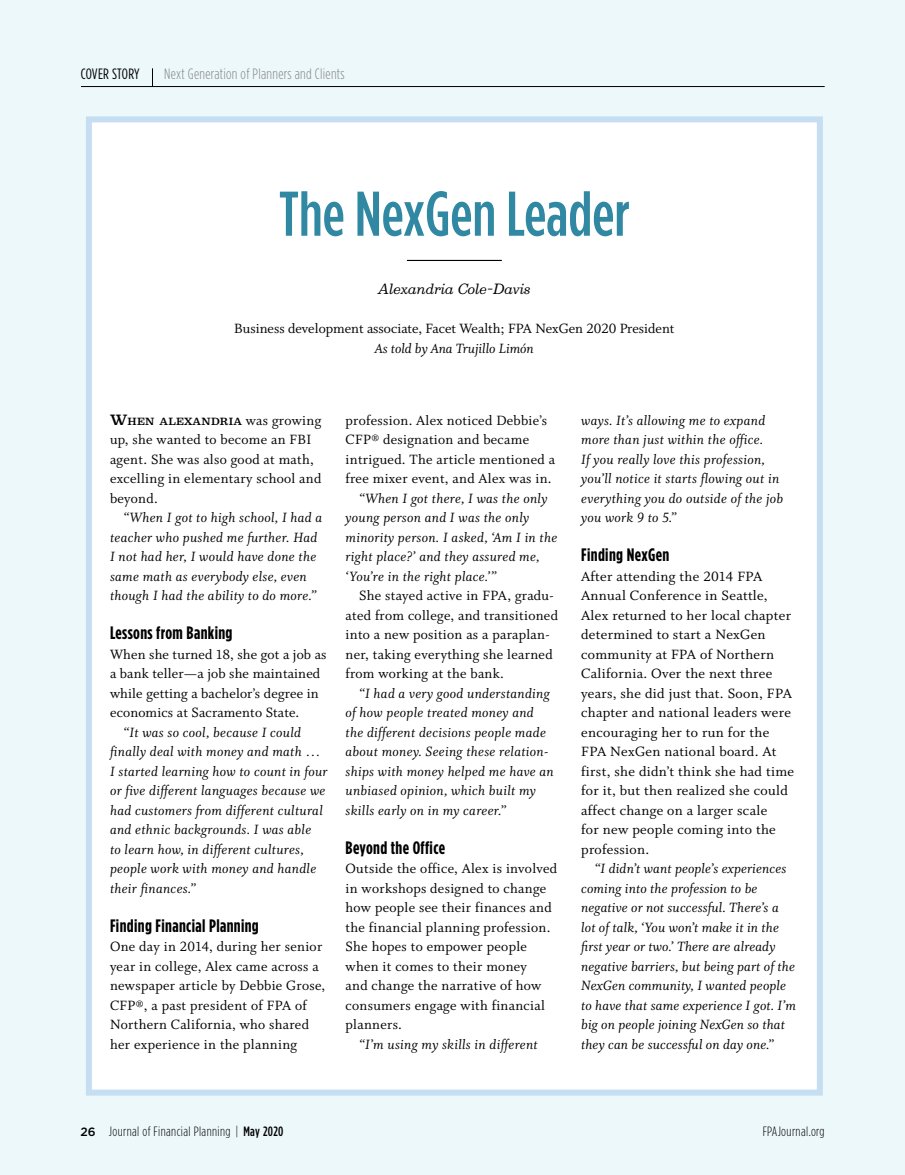
<style>
.page{position:relative;width:905px;height:1175px;background:#fff}
.page>*{position:absolute;margin:0;border:0;box-sizing:border-box;transform-origin:0 0}
.t1{font:500 63px "Gotham Condensed";color:#3088a3}
.t2{font:700 18px "Gotham Condensed";letter-spacing:.02em;color:#000}
.t3{font:15px/19.5px "Whitman Roman LF";letter-spacing:.02em;color:#000}
.t4{font:15px/19.5px "Whitman Italic LF";letter-spacing:.02em;color:#000}
.t5{font:15px "Whitman Roman LF";color:#000}
.t6{font:300 15px "Gotham Condensed";letter-spacing:.02em;color:#808285}
.t7{font:15px "Whitman Italic LF";color:#000}
.t8{font:15px "Gotham Condensed";letter-spacing:.005em;color:#000}
.t9{font:300 13.5px "Gotham Condensed";letter-spacing:.03em;color:#000}
.t10{font:italic 13.5px "Belizio";color:#000}
.t11{font:500 9.45px "Belizio";letter-spacing:.03em;color:#000}
.s1{font-size:13.5px}
.s2{font-family:"Whitman Roman LF";font-weight:400;font-size:15px}
.s3{font-family:"Gotham";font-weight:500;font-size:12px}
.s4{font-weight:500}
</style>
<div class="page">
<div style="left:0;top:0;width:904px;height:1174px;background:#edf8fb"></div>
<div style="left:86px;top:116px;width:736px;height:979px;background:#fff;border:6px solid #c6def2"></div>
<hr style="left:407px;top:260px;width:95px;height:1px;background:#000">
<hr style="left:81px;top:86px;width:743px;height:1px;background:#000">
<svg style="left:152px;top:68px;width:1px;height:18px"></svg>
<p class="t8" style="left:81px;top:65px;width:60px">COVER STORY</p>
<p class="t6" style="left:164px;top:65px;width:182px">Next Generation of Planners and Clients</p>
<h1 class="t1" style="left:279px;top:177px;width:352px">The NexGen Leader</h1>
<p class="t10" style="left:378px;top:281px;width:154px">Alexandria Cole-Davis</p>
<p class="t5" style="left:234px;top:320px;width:442px">Business development associate, Facet Wealth; FPA NexGen 2020 President</p>
<p class="t7" style="left:375px;top:340px;width:160px">As told by Ana Trujillo Limón</p>
<p class="t11" style="left:110px;top:415px;width:213px"><span class="s1">W</span>HEN ALEXANDRIA <span class="s2">was growing</span></p>
<p class="t3" style="left:110px;top:430px;width:213px">up, she wanted to become an FBI agent. She was also good at math, excelling in elementary school and beyond.</p>
<p class="t4" style="left:110px;top:508px;width:214px;text-indent:14px">“When I got to high school, I had a teacher who pushed me further. Had I not had her, I would have done the same math as everybody else, even though I had the ability to do more.”</p>
<p class="t2" style="left:110px;top:622px;width:124px">Lessons from Banking</p>
<p class="t3" style="left:110px;top:644px;width:218px">When she turned 18, she got a job as a bank teller—a job she maintained while getting a bachelor’s degree in economics at Sacramento State.</p>
<p class="t4" style="left:110px;top:723px;width:219px;text-indent:14px">“It was so cool, because I could finally deal with money and math … I started learning how to count in four or five different languages because we had customers from different cultural and ethnic backgrounds. I was able<br>to learn how, in different cultures, people work with money and handle their finances.”</p>
<p class="t2" style="left:110px;top:915px;width:150px">Finding Financial Planning</p>
<p class="t3" style="left:110px;top:937px;width:217px">One day in 2014, during her senior year in college, Alex came across a newspaper article by Debbie Grose,<br>CFP®, a past president of FPA of<br>Northern California, who shared her experience in the planning</p>
<p class="t3" style="left:345px;top:410px;width:211px">profession. Alex noticed Debbie’s CFP® designation and became intrigued. The article mentioned a free mixer event, and Alex was in.</p>
<p class="t4" style="left:345px;top:489px;width:213px;text-indent:14px">“When I got there, I was the only young person and I was the only minority person. I asked, ‘Am I in the right place?’ and they assured me, ‘You’re in the right place.’”</p>
<p class="t3" style="left:345px;top:586px;width:214px;text-indent:14px">She stayed active in FPA, gradu&shy;ated from college, and transitioned into a new position as a paraplan&shy;ner, taking everything she learned from working at the bank.</p>
<p class="t4" style="left:345px;top:684px;width:210px;text-indent:14px">“I had a very good understanding of how people treated money and the different decisions people made about money. Seeing these relation&shy;ships with money helped me have an unbiased opinion, which built my skills early on in my career.”</p>
<p class="t2" style="left:345px;top:837px;width:101px">Beyond the Office</p>
<p class="t3" style="left:345px;top:859px;width:213px">Outside the office, Alex is involved in workshops designed to change how people see their finances and the financial planning profession.<br>She hopes to empower people when it comes to their money<br>and change the narrative of how consumers engage with financial planners.</p>
<p class="t4" style="left:359px;top:1035px;width:180px">“I’m using my skills in different</p>
<p class="t4" style="left:581px;top:411px;width:203px">ways. It’s allowing me to expand more than just within the office.<br>If you really love this profession, you’ll notice it starts flowing out in everything you do outside of the job you work 9 to 5.”</p>
<p class="t2" style="left:581px;top:544px;width:90px">Finding NexGen</p>
<p class="t3" style="left:581px;top:566px;width:214px">After attending the 2014 FPA<br>Annual Conference in Seattle,<br>Alex returned to her local chapter determined to start a NexGen community at FPA of Northern<br>California. Over the next three years, she did just that. Soon, FPA chapter and national leaders were encouraging her to run for the<br>FPA NexGen national board. At first, she didn’t think she had time for it, but then realized she could affect change on a larger scale<br>for new people coming into the profession.</p>
<p class="t4" style="left:581px;top:859px;width:216px;text-indent:14px">“I didn’t want people’s experiences coming into the profession to be negative or not successful. There’s a lot of talk, ‘You won’t make it in the first year or two.’ There are already negative barriers, but being part of the NexGen community, I wanted people to have that same experience I got. I’m big on people joining NexGen so that they can be successful on day one.”</p>
<p class="t9" style="left:81px;top:1123px;width:204px"><span class="s3">26</span> Journal of Financial Planning | <span class="s4">May 2020</span></p>
<p class="t9" style="left:762px;top:1123px;width:64px">FPAJournal.org</p>
</div>
